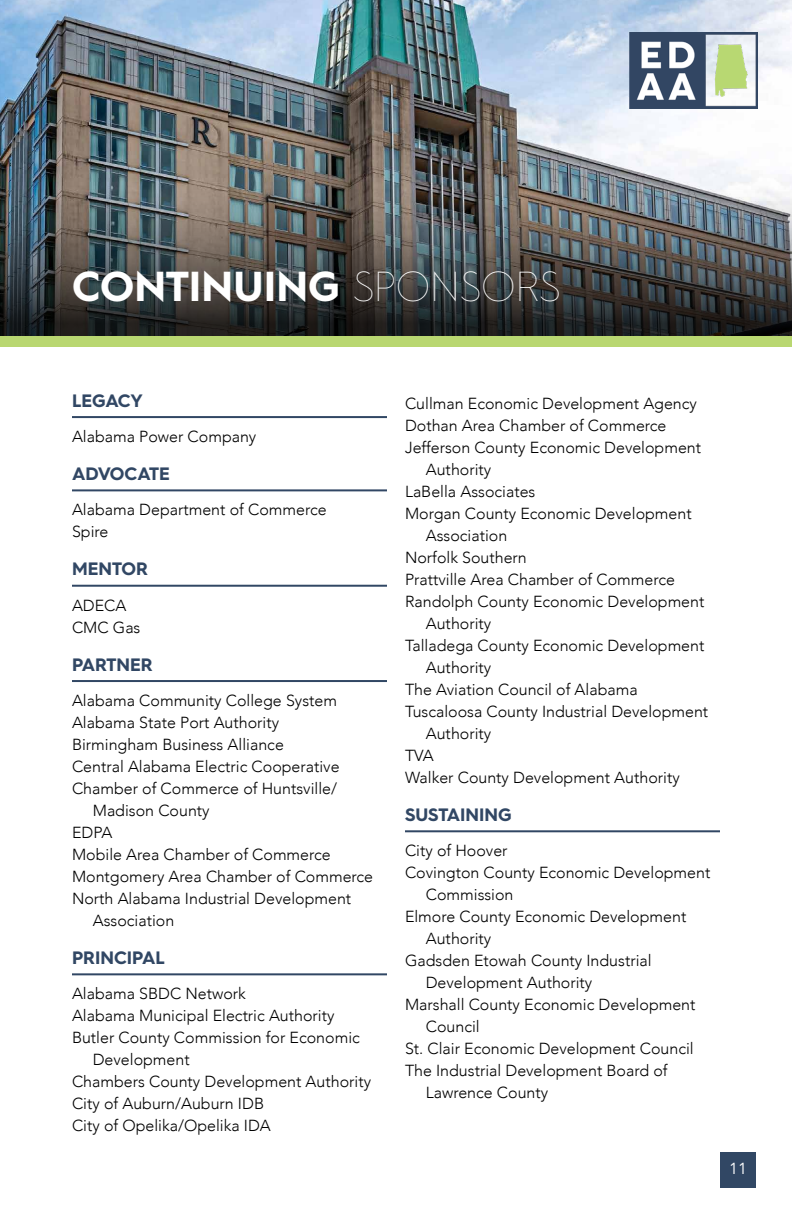
<style>
.page{position:relative;width:792px;height:1224px;background:#fff}
.page>*{position:absolute;margin:0;border:0;box-sizing:border-box;transform-origin:0 0}
.t1{font:700 42px "Hurme Geometric Sans 1";color:#fff}
.t2{font:700 18px "Hurme Geometric Sans 3";color:#314764}
.t3{font:300 16px/22px "Avenir";color:#000}
.t4{font:16px "Avenir";color:#fff}
.s1{font-weight:100}
</style>
<div class="page">
<div style="left:720px;top:1152px;width:36px;height:36px;background:#314764"></div>
<img style="left:0;top:0;width:792px;height:337px">
<div style="left:0;top:337px;width:792px;height:10px;background:#b9d771"></div>
<img style="left:629px;top:32px;width:129px;height:77px">
<hr style="left:72px;top:416px;width:315px;height:2px;background:#314764">
<hr style="left:72px;top:489px;width:315px;height:2px;background:#314764">
<hr style="left:72px;top:585px;width:315px;height:2px;background:#314764">
<hr style="left:72px;top:680px;width:315px;height:2px;background:#314764">
<hr style="left:72px;top:973px;width:315px;height:2px;background:#314764">
<hr style="left:405px;top:830px;width:315px;height:2px;background:#314764">
<h1 class="t1" style="left:72px;top:257px;width:491px">CONTINUING <span class="s1">SPONSORS</span></h1>
<p class="t2" style="left:72px;top:388px;width:72px">LEGACY</p>
<p class="t3" style="left:72px;top:426px;width:186px">Alabama Power Company</p>
<p class="t2" style="left:72px;top:461px;width:99px">ADVOCATE</p>
<p class="t3" style="left:72px;top:499px;width:256px">Alabama Department of Commerce<br>Spire</p>
<p class="t2" style="left:72px;top:556px;width:78px">MENTOR</p>
<p class="t3" style="left:72px;top:594px;width:70px">ADECA<br>CMC Gas</p>
<p class="t2" style="left:72px;top:652px;width:82px">PARTNER</p>
<p class="t3" style="left:72px;top:690px;width:267px">Alabama Community College System</p>
<p class="t3" style="left:72px;top:712px;width:209px">Alabama State Port Authority</p>
<p class="t3" style="left:72px;top:734px;width:213px">Birmingham Business Alliance</p>
<p class="t3" style="left:72px;top:756px;width:269px">Central Alabama Electric Cooperative</p>
<p class="t3" style="left:72px;top:778px;width:267px">Chamber of Commerce of Huntsville/</p>
<p class="t3" style="left:93px;top:800px;width:118px">Madison County</p>
<p class="t3" style="left:72px;top:822px;width:42px">EDPA</p>
<p class="t3" style="left:72px;top:844px;width:260px">Mobile Area Chamber of Commerce</p>
<p class="t3" style="left:72px;top:866px;width:303px">Montgomery Area Chamber of Commerce</p>
<p class="t3" style="left:72px;top:888px;width:281px">North Alabama Industrial Development</p>
<p class="t3" style="left:93px;top:910px;width:83px">Association</p>
<p class="t2" style="left:72px;top:945px;width:94px">PRINCIPAL</p>
<p class="t3" style="left:72px;top:983px;width:175px">Alabama SBDC Network</p>
<p class="t3" style="left:72px;top:1005px;width:264px">Alabama Municipal Electric Authority</p>
<p class="t3" style="left:72px;top:1027px;width:289px">Butler County Commission for Economic</p>
<p class="t3" style="left:93px;top:1049px;width:98px">Development</p>
<p class="t3" style="left:72px;top:1071px;width:301px">Chambers County Development Authority</p>
<p class="t3" style="left:72px;top:1093px;width:194px">City of Auburn/Auburn IDB</p>
<p class="t3" style="left:72px;top:1115px;width:200px">City of Opelika/Opelika IDA</p>
<p class="t3" style="left:405px;top:392px;width:293px">Cullman Economic Development Agency</p>
<p class="t3" style="left:405px;top:414px;width:263px">Dothan Area Chamber of Commerce</p>
<p class="t3" style="left:405px;top:436px;width:298px">Jefferson County Economic Development</p>
<p class="t3" style="left:426px;top:458px;width:67px">Authority</p>
<p class="t3" style="left:405px;top:480px;width:132px">LaBella Associates</p>
<p class="t3" style="left:405px;top:502px;width:288px">Morgan County Economic Development</p>
<p class="t3" style="left:426px;top:524px;width:83px">Association</p>
<p class="t3" style="left:405px;top:546px;width:123px">Norfolk Southern</p>
<p class="t3" style="left:405px;top:568px;width:272px">Prattville Area Chamber of Commerce</p>
<p class="t3" style="left:405px;top:590px;width:301px">Randolph County Economic Development</p>
<p class="t3" style="left:426px;top:612px;width:67px">Authority</p>
<p class="t3" style="left:405px;top:634px;width:301px">Talladega County Economic Development</p>
<p class="t3" style="left:426px;top:656px;width:67px">Authority</p>
<p class="t3" style="left:405px;top:678px;width:234px">The Aviation Council of Alabama</p>
<p class="t3" style="left:405px;top:700px;width:305px">Tuscaloosa County Industrial Development</p>
<p class="t3" style="left:426px;top:722px;width:67px">Authority</p>
<p class="t3" style="left:405px;top:744px;width:30px">TVA</p>
<p class="t3" style="left:405px;top:766px;width:276px">Walker County Development Authority</p>
<p class="t2" style="left:405px;top:802px;width:108px">SUSTAINING</p>
<p class="t3" style="left:405px;top:840px;width:104px">City of Hoover</p>
<p class="t3" style="left:405px;top:862px;width:307px">Covington County Economic Development</p>
<p class="t3" style="left:426px;top:884px;width:89px">Commission</p>
<p class="t3" style="left:405px;top:906px;width:283px">Elmore County Economic Development</p>
<p class="t3" style="left:426px;top:928px;width:67px">Authority</p>
<p class="t3" style="left:405px;top:950px;width:248px">Gadsden Etowah County Industrial</p>
<p class="t3" style="left:426px;top:972px;width:168px">Development Authority</p>
<p class="t3" style="left:405px;top:994px;width:292px">Marshall County Economic Development</p>
<p class="t3" style="left:426px;top:1016px;width:55px">Council</p>
<p class="t3" style="left:405px;top:1038px;width:290px">St. Clair Economic Development Council</p>
<p class="t3" style="left:405px;top:1060px;width:264px">The Industrial Development Board of</p>
<p class="t3" style="left:426px;top:1082px;width:124px">Lawrence County</p>
<p class="t4" style="left:729px;top:1159px;width:19px">11</p>
</div>
